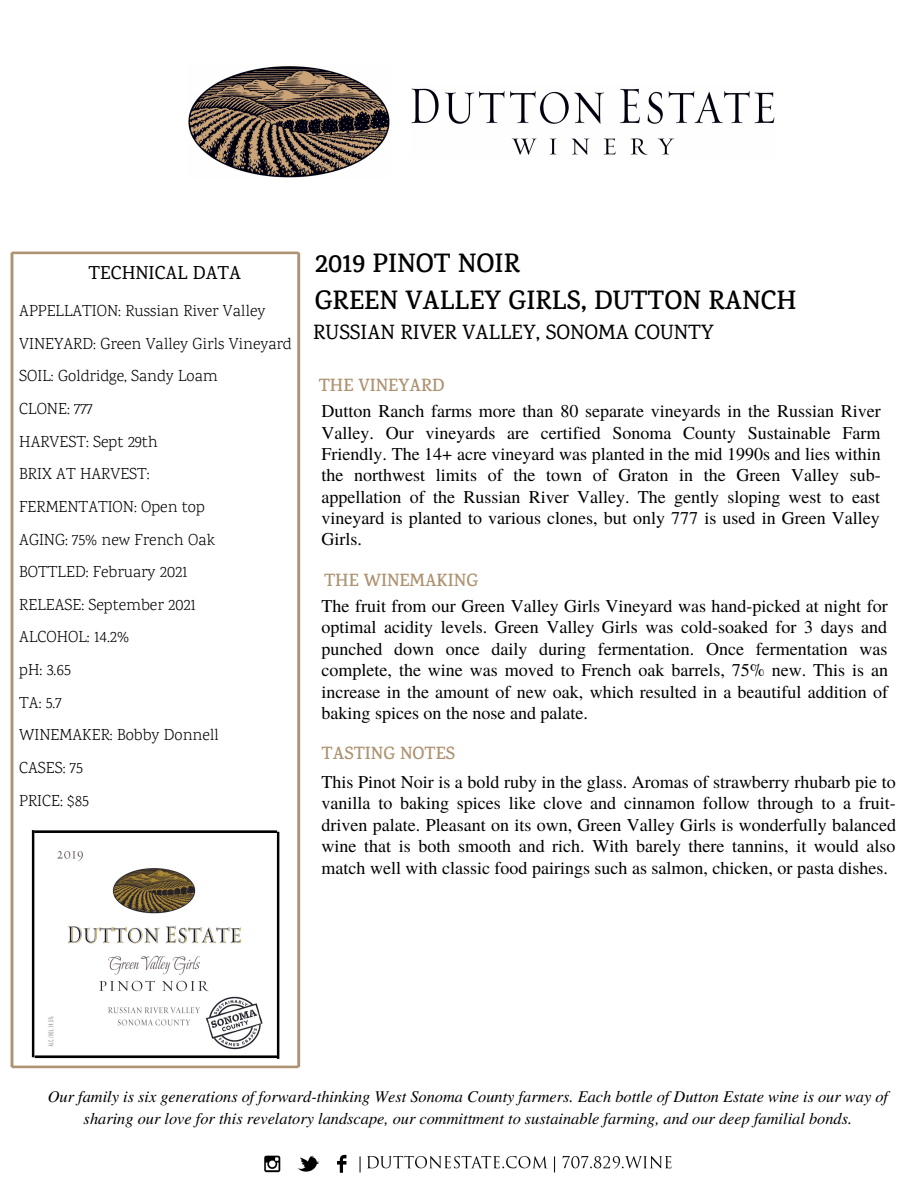
<style>
.page{position:relative;width:918px;height:1188px;background:#fff}
.page>*{position:absolute;margin:0;border:0;box-sizing:border-box;transform-origin:0 0}
.t1{font:600 27px "Karma";color:#000}
.t2{font:500 21px "Karma";color:#000}
.t3{font:500 19.05px "Karma";color:#000}
.t4{font:18px/21.3px "Te X Gyre Termes";color:#000;text-align:justify}
.t5{font:600 18px "Karma";color:#ad9371}
.t6{font:300 16.35px "Karma";color:#000}
.t7{font:italic 16.35px/22px "Te X Gyre Termes";color:#000;text-align:center}
</style>
<div class="page">
<img style="left:264px;top:1154px;width:408px;height:19px">
<img style="left:411px;top:88px;width:364px;height:67px">
<img style="left:188px;top:66px;width:202px;height:112px">
<svg style="left:11px;top:252px;width:289px;height:816px"></svg>
<img style="left:40px;top:834px;width:227px;height:221px">
<p class="t3" style="left:89px;top:262px;width:154px">TECHNICAL DATA</p>
<p class="t6" style="left:19px;top:301px;width:248px">APPELLATION: Russian River Valley</p>
<p class="t6" style="left:19px;top:333px;width:274px">VINEYARD: Green Valley Girls Vineyard</p>
<p class="t6" style="left:19px;top:366px;width:200px">SOIL: Goldridge, Sandy Loam</p>
<p class="t6" style="left:19px;top:398px;width:75px">CLONE: 777</p>
<p class="t6" style="left:19px;top:431px;width:140px">HARVEST: Sept 29th</p>
<p class="t6" style="left:19px;top:464px;width:132px">BRIX AT HARVEST:</p>
<p class="t6" style="left:19px;top:496px;width:187px">FERMENTATION: Open top</p>
<p class="t6" style="left:19px;top:529px;width:197px">AGING: 75% new French Oak</p>
<p class="t6" style="left:19px;top:562px;width:170px">BOTTLED: February 2021</p>
<p class="t6" style="left:19px;top:594px;width:178px">RELEASE: September 2021</p>
<p class="t6" style="left:19px;top:627px;width:111px">ALCOHOL: 14.2%</p>
<p class="t6" style="left:19px;top:660px;width:53px">pH: 3.65</p>
<p class="t6" style="left:19px;top:692px;width:44px">TA: 5.7</p>
<p class="t6" style="left:19px;top:725px;width:201px">WINEMAKER: Bobby Donnell</p>
<p class="t6" style="left:19px;top:758px;width:65px">CASES: 75</p>
<p class="t6" style="left:19px;top:790px;width:71px">PRICE: $85</p>
<p class="t1" style="left:315px;top:247px;width:207px">2019 PINOT NOIR</p>
<p class="t1" style="left:315px;top:284px;width:483px">GREEN VALLEY GIRLS, DUTTON RANCH</p>
<p class="t2" style="left:313px;top:320px;width:402px">RUSSIAN RIVER VALLEY, SONOMA COUNTY</p>
<p class="t5" style="left:319px;top:374px;width:127px">THE VINEYARD</p>
<p class="t4" style="left:322px;top:400px;width:561px">Dutton Ranch farms more than 80 separate vineyards in the Russian River Valley. Our vineyards are certified Sonoma County Sustainable Farm Friendly. The 14+ acre vineyard was planted in the mid 1990s and lies within the northwest limits of the town of Graton in the Green Valley sub&shy;appellation of the Russian River Valley. The gently sloping west to east vineyard is planted to various clones, but only 777 is used in Green Valley Girls.</p>
<p class="t5" style="left:324px;top:569px;width:156px">THE WINEMAKING</p>
<p class="t4" style="left:322px;top:594px;width:568px">The fruit from our Green Valley Girls Vineyard was hand-picked at night for optimal acidity levels. Green Valley Girls was cold-soaked for 3 days and punched down once daily during fermentation. Once fermentation was complete, the wine was moved to French oak barrels, 75% new. This is an increase in the amount of new oak, which resulted in a beautiful addition of baking spices on the nose and palate.</p>
<p class="t5" style="left:322px;top:742px;width:135px">TASTING NOTES</p>
<p class="t4" style="left:322px;top:770px;width:576px">This Pinot Noir is a bold ruby in the glass. Aromas of strawberry rhubarb pie to vanilla to baking spices like clove and cinnamon follow through to a fruit&shy;driven palate. Pleasant on its own, Green Valley Girls is wonderfully balanced wine that is both smooth and rich. With barely there tannins, it would also match well with classic food pairings such as salmon, chicken, or pasta dishes.</p>
<p class="t7" style="left:48px;top:1085px;width:842px">Our family is six generations of forward-thinking West Sonoma County farmers. Each bottle of Dutton Estate wine is our way of sharing our love for this revelatory landscape, our committment to sustainable farming, and our deep familial bonds.</p>
</div>
